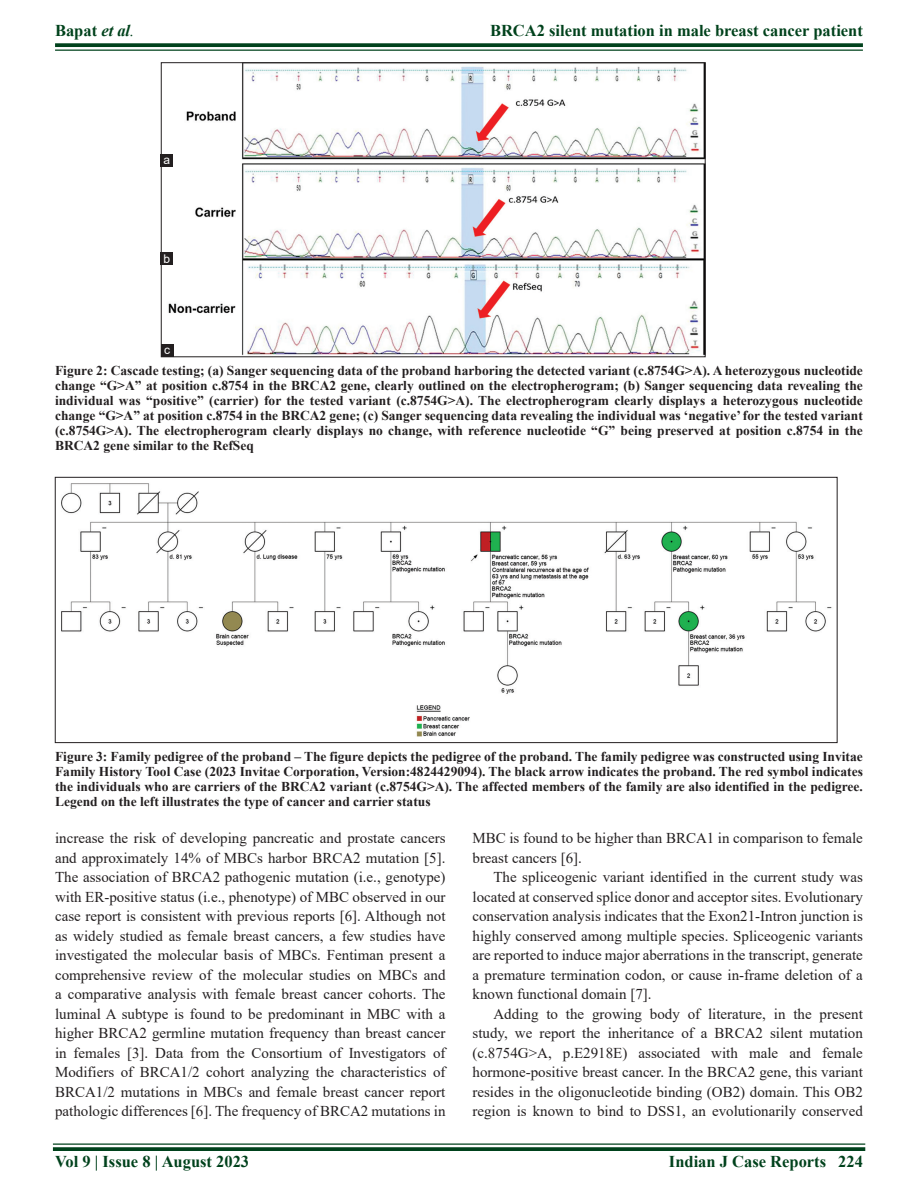
<style>
.page{position:relative;width:918px;height:1188px;background:#fff}
.page>*{position:absolute;margin:0;border:0;box-sizing:border-box;transform-origin:0 0}
.RF{font:700 16.5px "Times New Roman";color:#00421c}
.TXFL{font:15px/19.5px "Times New Roman";color:#231f20;text-align:justify}
.TX{font:15px/19.5px "Times New Roman";color:#231f20;text-align:justify}
.FGC{font:700 13.5px/15px "Times New Roman";color:#231f20;text-align:justify}
.LABEL{font:12px "Arial";color:#fff}
.s1{font-style:italic}
.s2{font-weight:400;font-style:italic}
</style>
<div class="page">
<hr style="left:53px;top:1143px;width:812px;height:2px;background:#00421c">
<svg style="left:53px;top:1147px;width:812px;height:4px;background:#0f4d29"></svg>
<svg style="left:55px;top:43px;width:808px;height:4px;background:#124f2c"></svg>
<hr style="left:55px;top:50px;width:808px;height:1px;background:#00421c">
<img style="left:168px;top:65px;width:535px;height:290px">
<div style="left:161px;top:63px;width:544px;height:294px;border:1px solid #231f20"></div>
<img style="left:61px;top:483px;width:771px;height:254px">
<div style="left:55px;top:477px;width:782px;height:266px;border:1px solid #231f20"></div>
<div style="left:161px;top:344px;width:12px;height:13px;background:#231f20"></div>
<div style="left:160px;top:252px;width:13px;height:13px;background:#231f20"></div>
<div style="left:160px;top:154px;width:13px;height:13px;background:#231f20"></div>
<p class="RF" style="left:55px;top:18px;width:81px">Bapat <span class="s1">et al</span><span class="s2">.</span></p>
<p class="RF" style="left:490px;top:18px;width:374px">BRCA2 silent mutation in male breast cancer patient</p>
<p class="LABEL" style="left:164px;top:151px;width:8px">a</p>
<p class="LABEL" style="left:164px;top:250px;width:8px">b</p>
<p class="LABEL" style="left:164px;top:341px;width:7px">c</p>
<p class="FGC" style="left:55px;top:363px;width:809px">Figure 2: Cascade testing; (a) Sanger sequencing data of the proband harboring the detected variant (c.8754G&gt;A). A heterozygous nucleotide change “G&gt;A” at position c.8754 in the BRCA2 gene, clearly outlined on the electropherogram; (b) Sanger sequencing data revealing the individual was “positive” (carrier) for the tested variant (c.8754G&gt;A). The electropherogram clearly displays a heterozygous nucleotide change “G&gt;A” at position c.8754 in the BRCA2 gene; (c) Sanger sequencing data revealing the individual was ‘negative’ for the tested variant (c.8754G&gt;A). The electropherogram clearly displays no change, with reference nucleotide “G” being preserved at position c.8754 in the BRCA2 gene similar to the RefSeq</p>
<p class="FGC" style="left:55px;top:749px;width:809px">Figure 3: Family pedigree of the proband – The figure depicts the pedigree of the proband. The family pedigree was constructed using Invitae Family History Tool Case (2023 Invitae Corporation, Version:4824429094). The black arrow indicates the proband. The red symbol indicates the individuals who are carriers of the BRCA2 variant (c.8754G&gt;A). The affected members of the family are also identified in the pedigree.<br>Legend on the left illustrates the type of cancer and carrier status</p>
<p class="TXFL" style="left:55px;top:828px;width:392px">increase the risk of developing pancreatic and prostate cancers and approximately 14% of MBCs harbor BRCA2 mutation [5].<br>The association of BRCA2 pathogenic mutation (i.e., genotype) with ER-positive status (i.e., phenotype) of MBC observed in our case report is consistent with previous reports [6]. Although not as widely studied as female breast cancers, a few studies have investigated the molecular basis of MBCs. Fentiman present a comprehensive review of the molecular studies on MBCs and a comparative analysis with female breast cancer cohorts. The luminal A subtype is found to be predominant in MBC with a higher BRCA2 germline mutation frequency than breast cancer in females [3]. Data from the Consortium of Investigators of Modifiers of BRCA1/2 cohort analyzing the characteristics of BRCA1/2 mutations in MBCs and female breast cancer report pathologic differences [6]. The frequency of BRCA2 mutations in</p>
<p class="TXFL" style="left:472px;top:828px;width:392px">MBC is found to be higher than BRCA1 in comparison to female breast cancers [6].</p>
<p class="TX" style="left:472px;top:867px;width:392px;text-indent:21px">The spliceogenic variant identified in the current study was located at conserved splice donor and acceptor sites. Evolutionary conservation analysis indicates that the Exon21-Intron junction is highly conserved among multiple species. Spliceogenic variants are reported to induce major aberrations in the transcript, generate a premature termination codon, or cause in-frame deletion of a known functional domain [7].</p>
<p class="TX" style="left:472px;top:1004px;width:392px;text-indent:21px">Adding to the growing body of literature, in the present study, we report the inheritance of a BRCA2 silent mutation (c.8754G&gt;A, p.E2918E) associated with male and female hormone-positive breast cancer. In the BRCA2 gene, this variant resides in the oligonucleotide binding (OB2) domain. This OB2 region is known to bind to DSS1, an evolutionarily conserved</p>
<p class="RF" style="left:55px;top:1150px;width:196px">Vol 9 | Issue 8 | August 2023</p>
<p class="RF" style="left:669px;top:1150px;width:195px">Indian J Case Reports 224</p>
</div>
